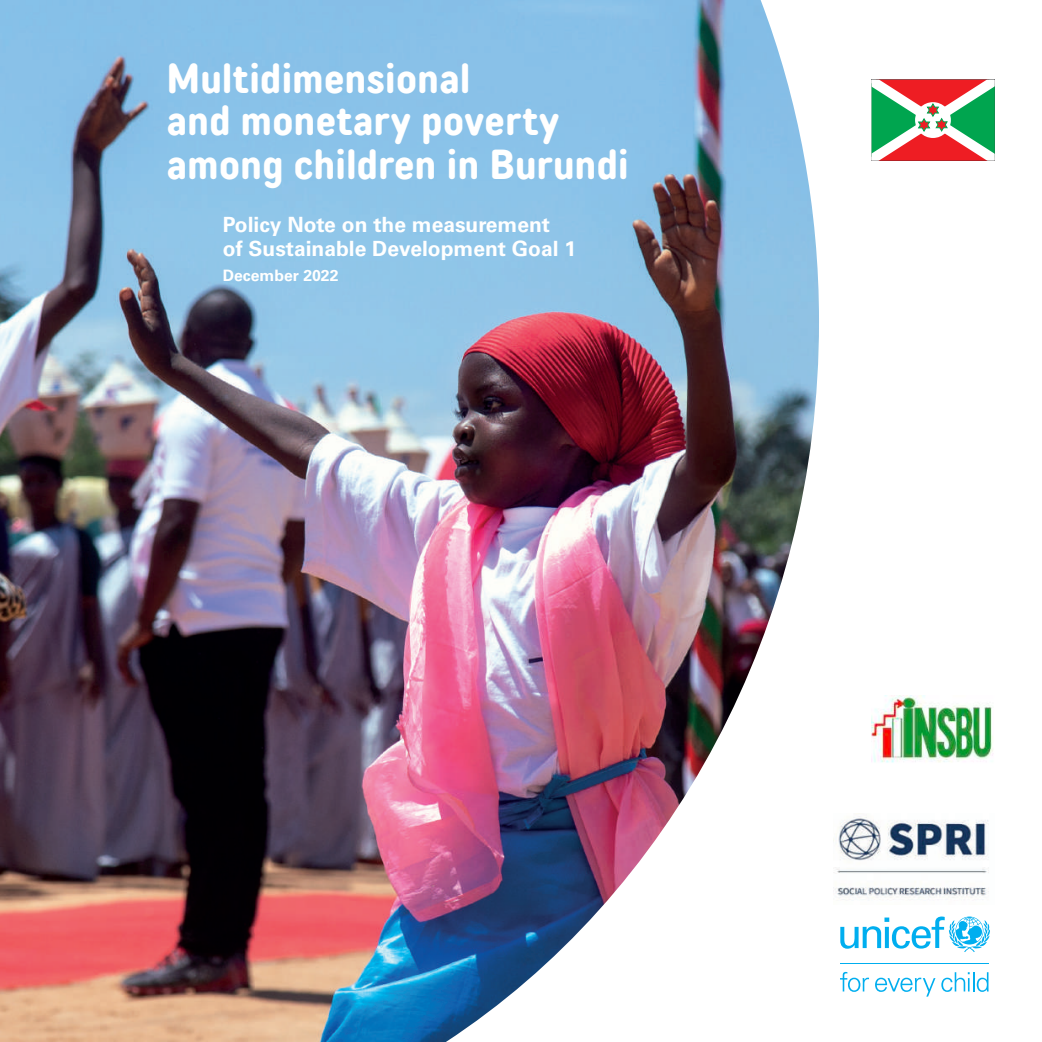
<style>
.page{position:relative;width:1042px;height:1042px;background:#fff}
.page>*{position:absolute;margin:0;border:0;box-sizing:border-box;transform-origin:0 0}
.t1{font:700 condensed 42px/42.9px "TT Rounds Neue";letter-spacing:.01em;color:#fff}
.t2{font:700 21px/24.5px "Univers LT Std";color:#fff}
.t3{font:700 15.75px "Univers LT Std";color:#fff}
</style>
<div class="page">
<img style="left:0;top:0;width:819px;height:1042px">
<svg style="left:871px;top:79px;width:124px;height:82px"></svg>
<img style="left:871px;top:695px;width:122px;height:68px">
<img style="left:835px;top:813px;width:154px;height:87px">
<svg style="left:840px;top:916px;width:150px;height:36px"></svg>
<hr style="left:840px;top:962px;width:148px;height:1px;background:#00aeef">
<svg style="left:840px;top:972px;width:29px;height:20px"></svg>
<svg style="left:875px;top:977px;width:60px;height:19px"></svg>
<svg style="left:941px;top:972px;width:47px;height:20px"></svg>
<p class="t1" style="left:167px;top:57px;width:463px">Multidimensional<br>and monetary poverty among children in Burundi</p>
<p class="t2" style="left:223px;top:212px;width:355px">Policy Note on the measurement<br>of Sustainable Development Goal 1</p>
<p class="t3" style="left:223px;top:266px;width:117px">December 2022</p>
</div>
